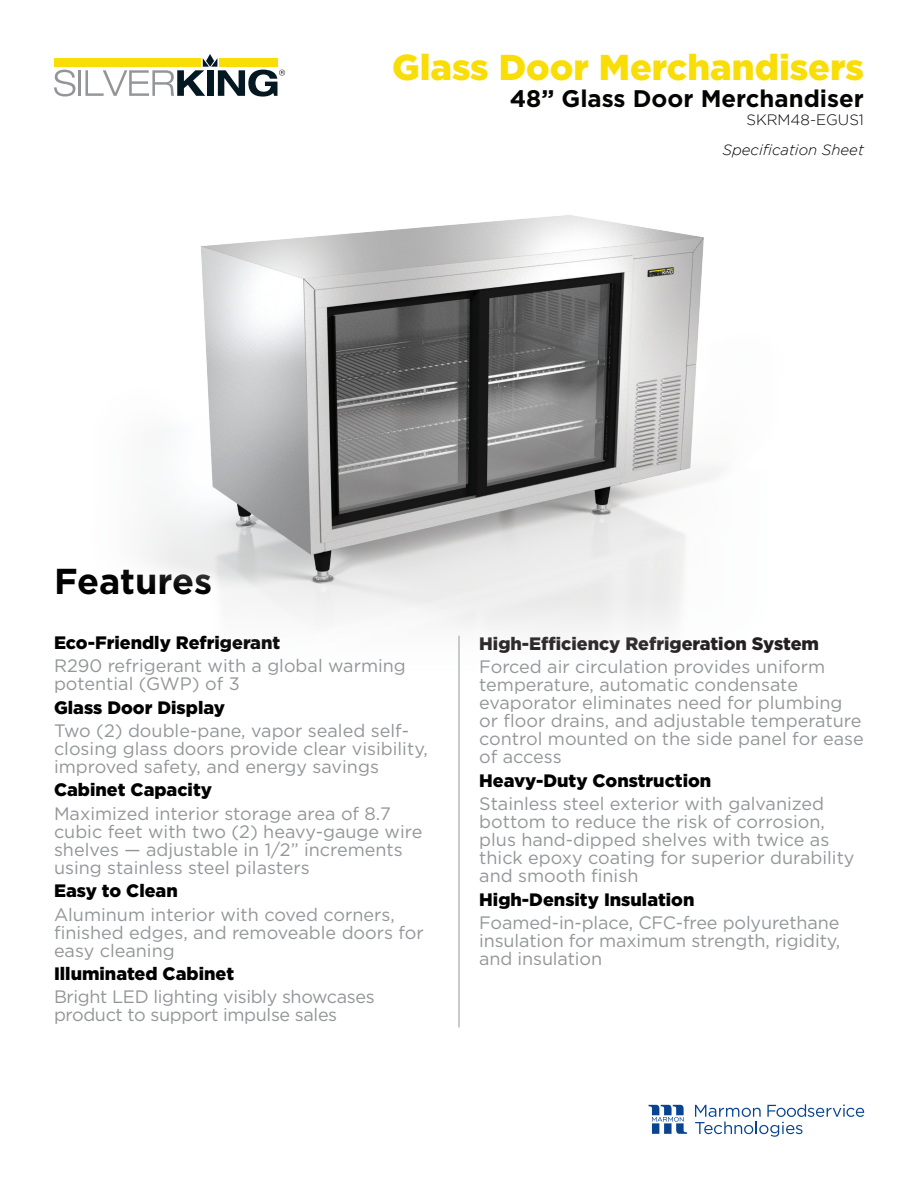
<style>
.page{position:relative;width:918px;height:1188px;background:#fff}
.page>*{position:absolute;margin:0;border:0;box-sizing:border-box;transform-origin:0 0}
.t1{font:900 36px "Gotham";color:#f9dd07}
.t2{font:700 36px "Gotham";color:#000}
.t3{font:700 24px "Gotham";color:#040503}
.Features_Body{font:18px/18px "Gotham";color:#939698}
.Features_Body-2{font:900 18px "Gotham";color:#000}
.Features_Body-3{font:18px/18px "Gotham";letter-spacing:-.02em;color:#939698}
.Features_Body-4{font:900 18px "Gotham";color:#231f20}
.t4{font:italic 300 15px "Gotham";color:#040503}
.t5{font:300 15px "Gotham";color:#040503}
</style>
<div class="page">
<hr style="left:459px;top:636px;width:1px;height:391px;background:#939698">
<svg style="left:54px;top:70px;width:21px;height:26px"></svg>
<hr style="left:78px;top:70px;width:3px;height:26px;background:#939598">
<div style="left:54px;top:58px;width:147px;height:9px;background:#f9dd07"></div>
<svg style="left:85px;top:54px;width:200px;height:43px"></svg>
<img style="left:144px;top:215px;width:580px;height:493px">
<svg style="left:649px;top:1105px;width:38px;height:29px"></svg>
<svg style="left:695px;top:1104px;width:169px;height:33px"></svg>
<p class="t2" style="left:54px;top:557px;width:160px">Features</p>
<p class="t1" style="left:392px;top:47px;width:473px">Glass Door Merchandisers</p>
<p class="t3" style="left:510px;top:82px;width:356px">48” Glass Door Merchandiser</p>
<p class="t5" style="left:746px;top:111px;width:119px">SKRM48-EGUS1</p>
<p class="t4" style="left:723px;top:141px;width:143px">Specification Sheet</p>
<p class="Features_Body-2" style="left:54px;top:632px;width:228px">Eco-Friendly Refrigerant</p>
<p class="Features_Body" style="left:54px;top:656px;width:353px">R290 refrigerant with a global warming potential (GWP) of 3</p>
<p class="Features_Body-2" style="left:54px;top:697px;width:172px">Glass Door Display</p>
<p class="Features_Body" style="left:54px;top:721px;width:375px">Two (2) double-pane, vapor sealed self&shy;closing glass doors provide clear visibility, improved safety, and energy savings</p>
<p class="Features_Body-2" style="left:54px;top:780px;width:160px">Cabinet Capacity</p>
<p class="Features_Body" style="left:54px;top:804px;width:370px">Maximized interior storage area of 8.7 cubic feet with two (2) heavy-gauge wire shelves — adjustable in 1/2” increments using stainless steel pilasters</p>
<p class="Features_Body-2" style="left:54px;top:880px;width:125px">Easy to Clean</p>
<p class="Features_Body" style="left:54px;top:905px;width:371px">Aluminum interior with coved corners, finished edges, and removeable doors for easy cleaning</p>
<p class="Features_Body-2" style="left:54px;top:963px;width:182px">Illuminated Cabinet</p>
<p class="Features_Body-3" style="left:54px;top:988px;width:322px">Bright LED lighting visibly showcases product to support impulse sales</p>
<p class="Features_Body-4" style="left:479px;top:633px;width:341px">High-Efficiency Refrigeration System</p>
<p class="Features_Body" style="left:479px;top:658px;width:386px">Forced air circulation provides uniform temperature, automatic condensate evaporator eliminates need for plumbing or floor drains, and adjustable temperature control mounted on the side panel for ease of access</p>
<p class="Features_Body-2" style="left:479px;top:770px;width:234px">Heavy-Duty Construction</p>
<p class="Features_Body" style="left:479px;top:795px;width:377px">Stainless steel exterior with galvanized bottom to reduce the risk of corrosion, plus hand-dipped shelves with twice as thick epoxy coating for superior durability and smooth finish</p>
<p class="Features_Body-2" style="left:479px;top:889px;width:217px">High-Density Insulation</p>
<p class="Features_Body" style="left:479px;top:913px;width:362px;text-align:justify">Foamed-in-place, CFC-free polyurethane insulation for maximum strength, rigidity, and insulation</p>
</div>
